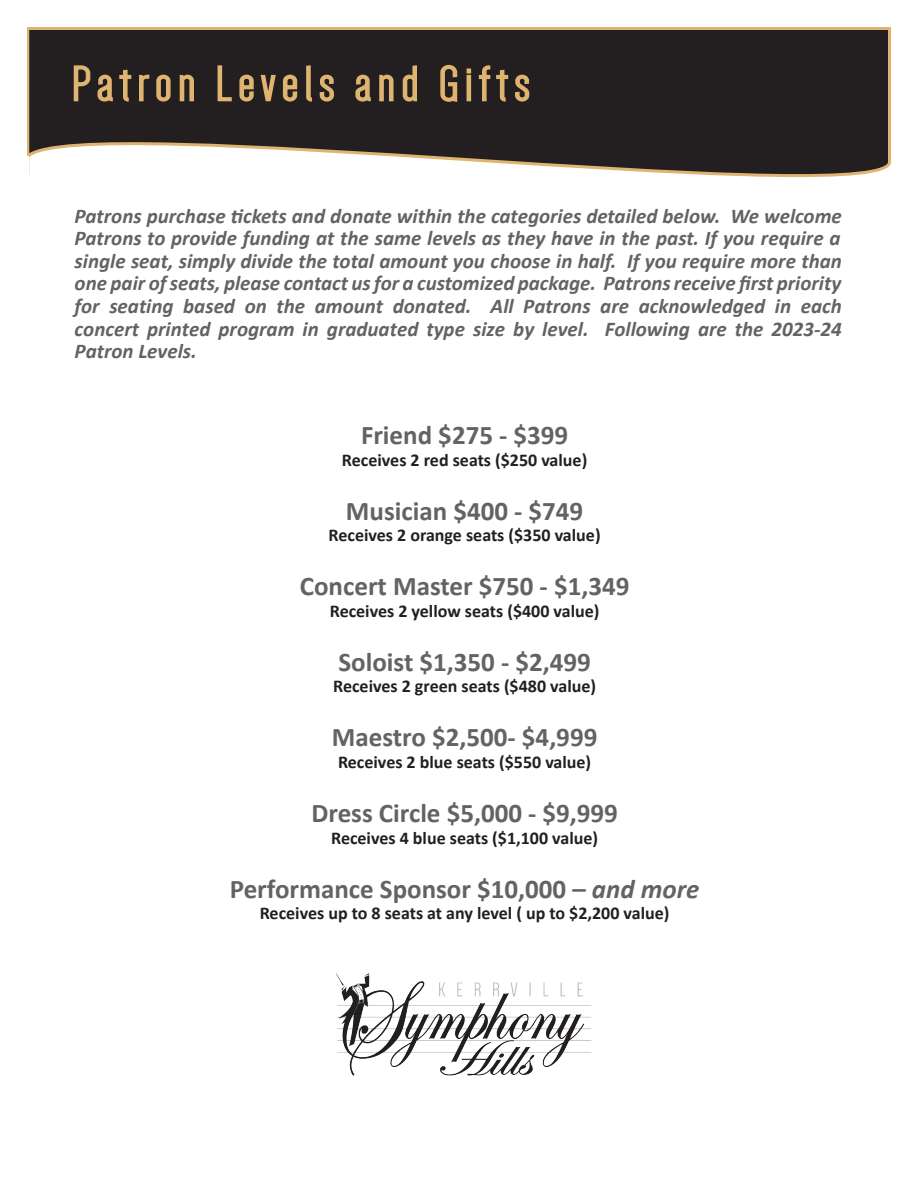
<style>
.page{position:relative;width:918px;height:1188px;background:#fff}
.page>*{position:absolute;margin:0;border:0;box-sizing:border-box;transform-origin:0 0}
.t1{font:51px "Dense";letter-spacing:.1em;color:#deb470;scale:1.16 1}
.t2{font:700 27px "Calibri";color:#636366}
.t3{font:italic 700 21px/22.6px "Calibri";color:#636366;text-align:justify}
.t4{font:700 18px "Calibri";color:#231f20}
.s1{font-style:italic}
</style>
<div class="page">
<svg style="left:27px;top:27px;width:864px;height:151px;background:#47413f"></svg>
<hr style="left:26px;top:157px;width:3px;height:18px;background:#fff">
<svg style="left:73px;top:65px;width:18px;height:37px"></svg>
<svg style="left:97px;top:69px;width:35px;height:33px"></svg>
<svg style="left:138px;top:74px;width:12px;height:28px"></svg>
<svg style="left:156px;top:74px;width:15px;height:28px"></svg>
<svg style="left:179px;top:74px;width:16px;height:28px"></svg>
<svg style="left:217px;top:65px;width:16px;height:37px"></svg>
<svg style="left:239px;top:74px;width:15px;height:28px"></svg>
<svg style="left:260px;top:74px;width:38px;height:28px"></svg>
<svg style="left:305px;top:64px;width:8px;height:38px"></svg>
<svg style="left:319px;top:74px;width:16px;height:28px"></svg>
<svg style="left:355px;top:74px;width:17px;height:28px"></svg>
<svg style="left:379px;top:74px;width:15px;height:28px"></svg>
<svg style="left:402px;top:64px;width:16px;height:38px"></svg>
<svg style="left:440px;top:64px;width:18px;height:39px"></svg>
<div style="left:467px;top:75px;width:4px;height:26px;border:2px solid #deb470"></div>
<svg style="left:467px;top:68px;width:4px;height:6px"></svg>
<svg style="left:478px;top:65px;width:52px;height:37px;background:#4c4031"></svg>
<img style="left:336px;top:973px;width:256px;height:103px">
<h1 class="t1" style="left:72px;top:59px;width:397px">Patron Levels and Gifts</h1>
<p class="t3" style="left:75px;top:203px;width:769px">Patrons purchase tickets and donate within the categories detailed below. We welcome Patrons to provide funding at the same levels as they have in the past. If you require a single seat, simply divide the total amount you choose in half. If you require more than one pair of seats, please contact us for a customized package. Patronsreceive first priority for seating based on the amount donated. All Patrons are acknowledged in each concert printed program in graduated type size by level. Following are the 2023-24<br>Patron Levels.</p>
<p class="t2" style="left:361px;top:416px;width:209px">Friend $275 - $399</p>
<p class="t4" style="left:342px;top:447px;width:247px">Receives 2 red seats ($250 value)</p>
<p class="t2" style="left:346px;top:491px;width:239px">Musician $400 - $749</p>
<p class="t4" style="left:329px;top:522px;width:274px">Receives 2 orange seats ($350 value)</p>
<p class="t2" style="left:300px;top:567px;width:331px">Concert Master $750 - $1,349</p>
<p class="t4" style="left:330px;top:598px;width:271px">Receives 2 yellow seats ($400 value)</p>
<p class="t2" style="left:339px;top:643px;width:254px">Soloist $1,350 - $2,499</p>
<p class="t4" style="left:333px;top:674px;width:264px">Receives 2 green seats ($480 value)</p>
<p class="t2" style="left:332px;top:718px;width:267px">Maestro $2,500- $4,999</p>
<p class="t4" style="left:338px;top:749px;width:255px">Receives 2 blue seats ($550 value)</p>
<p class="t2" style="left:311px;top:794px;width:308px">Dress Circle $5,000 - $9,999</p>
<p class="t4" style="left:331px;top:825px;width:268px">Receives 4 blue seats ($1,100 value)</p>
<p class="t2" style="left:230px;top:869px;width:471px">Performance Sponsor $10,000 – <span class="s1">and more</span></p>
<p class="t4" style="left:260px;top:900px;width:411px">Receives up to 8 seats at any level ( up to $2,200 value)</p>
</div>
